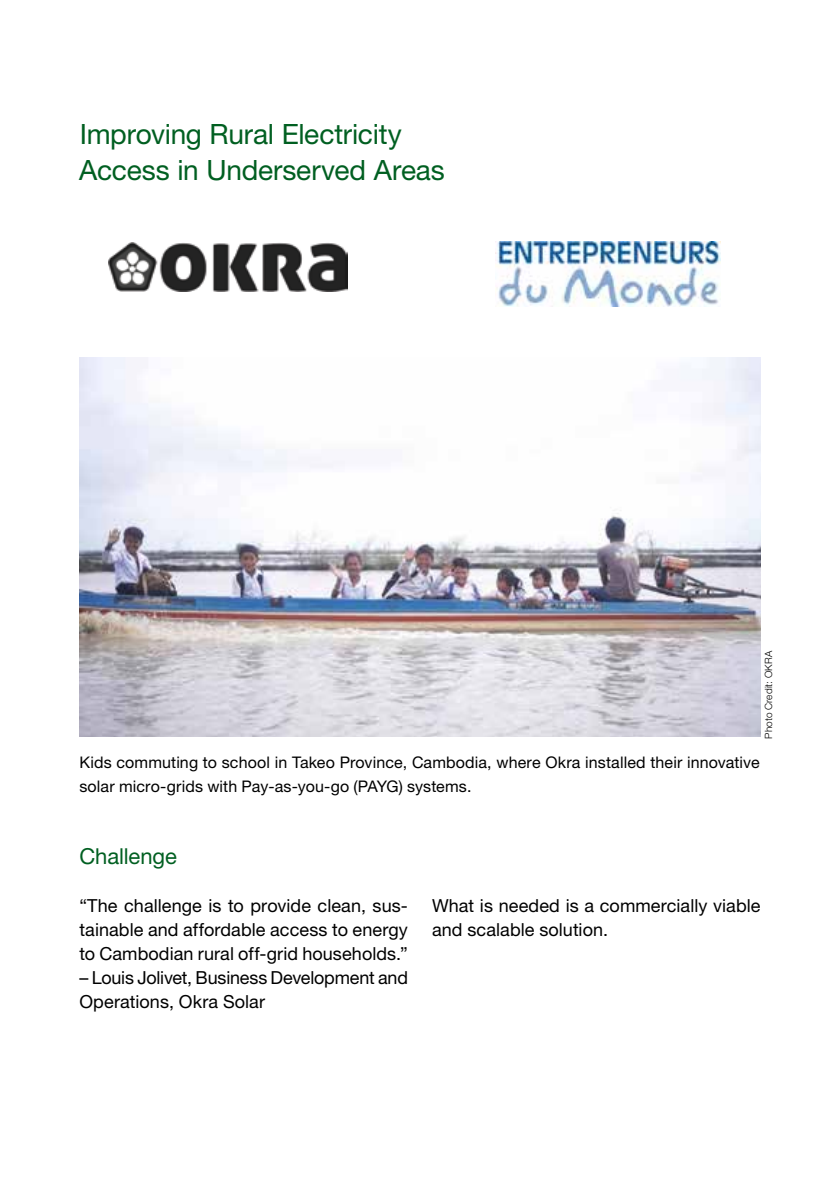
<style>
.page{position:relative;width:840px;height:1191px;background:#fff}
.page>*{position:absolute;margin:0;border:0;box-sizing:border-box;transform-origin:0 0}
.t1{font:28px/36px "Helvetica Neue LT Std";letter-spacing:-.01em;color:#005f21}
.t2{font:22px "Helvetica Neue LT Std";letter-spacing:-.005em;color:#005f21}
.t3{font:18px/24px "Helvetica Neue LT Std";letter-spacing:.005em;color:#000}
.t4{font:16px/24px "Helvetica Neue LT Std";letter-spacing:.005em;color:#000}
.t5{font:300 10px "Helvetica Neue LT Std";letter-spacing:.015em;color:#000}
</style>
<div class="page">
<img style="left:108px;top:242px;width:239px;height:49px">
<img style="left:495px;top:241px;width:225px;height:66px">
<img style="left:79px;top:358px;width:681px;height:378px">
<h1 class="t1" style="left:79px;top:116px;width:367px">Improving Rural Electricity<br>Access in Underserved Areas</h1>
<p class="t5" style="left:762px;top:738px;width:89px;rotate:-90deg">Photo Credit: OKRA</p>
<p class="t4" style="left:79px;top:750px;width:681px">Kids commuting to school in Takeo Province, Cambodia, where Okra installed their innovative solar micro-grids with Pay-as-you-go (PAYG) systems.</p>
<p class="t2" style="left:79px;top:843px;width:99px">Challenge</p>
<p class="t3" style="left:79px;top:893px;width:330px;text-align:justify">“The challenge is to provide clean, sus&shy;tainable and affordable access to energy to Cambodian rural off-grid households.”</p>
<p class="t3" style="left:79px;top:965px;width:330px">– Louis Jolivet, Business Development and<br>Operations, Okra Solar</p>
<p class="t3" style="left:432px;top:893px;width:330px">What is needed is a commercially viable and scalable solution.</p>
</div>
